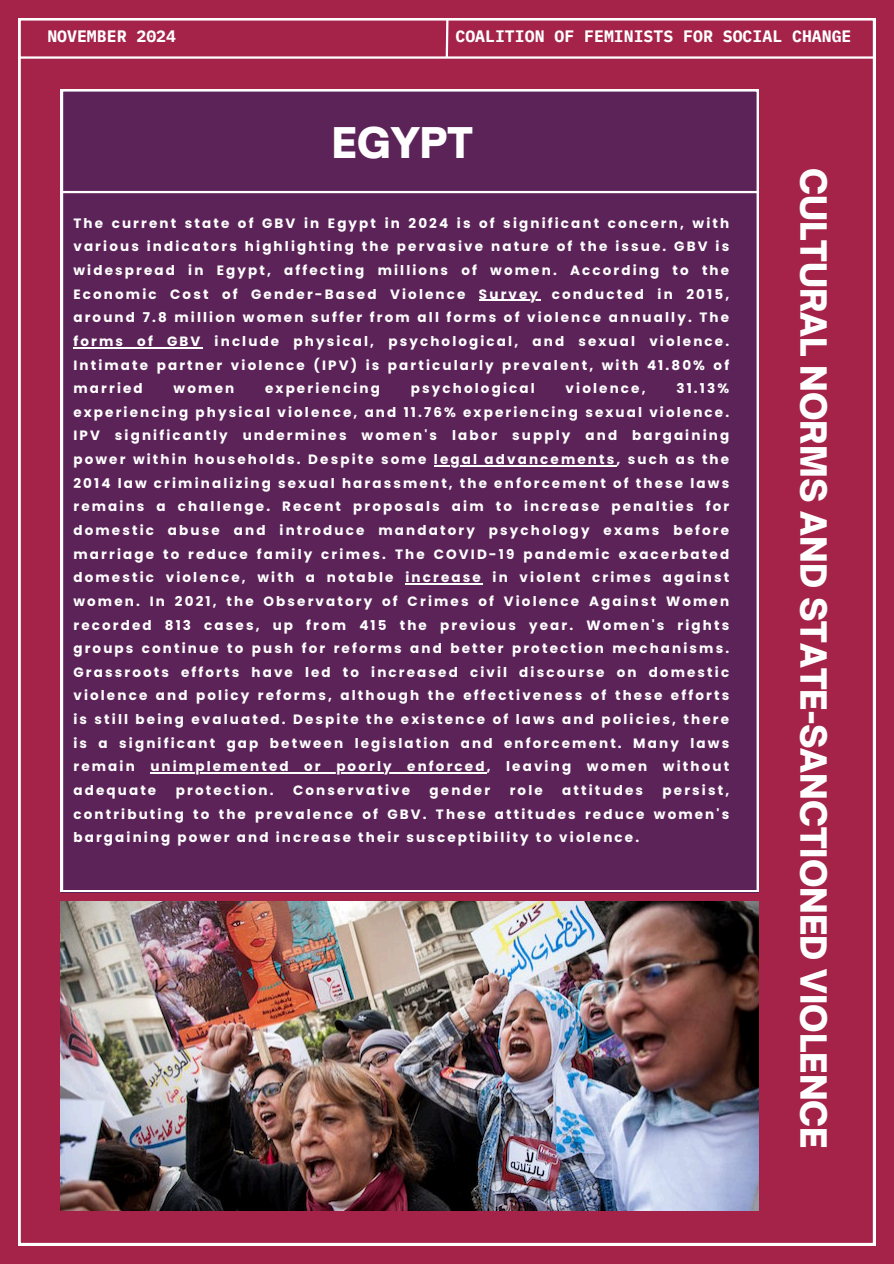
<style>
.page{position:relative;width:894px;height:1264px;background:#fff}
.page>*{position:absolute;margin:0;border:0;box-sizing:border-box;transform-origin:0 0}
.t1{font:900 40.5px "Open Sauce One";color:#fff}
.t2{font:900 34.5px "Open Sauce One";color:#fff}
.t3{font:700 16.5px "IBM Plex Mono";color:#fff}
.t4{font:700 13.5px/23.7px "Poppins";letter-spacing:.16em;color:#fff;text-align:justify}
</style>
<div class="page">
<div style="left:0;top:0;width:893px;height:1263px;background:#a52349"></div>
<div style="left:19px;top:18px;width:855px;height:1227px;background:#a52349"></div>
<svg style="left:444px;top:16px;width:5px;height:44px"></svg>
<hr style="left:20px;top:56px;width:854px;height:3px;background:#fff">
<div style="left:61px;top:89px;width:697px;height:802px;background:#5c2359"></div>
<hr style="left:61px;top:191px;width:697px;height:2px;background:#fff">
<hr style="left:479px;top:300px;width:61px;height:1px;background:#fff">
<hr style="left:73px;top:347px;width:129px;height:1px;background:#fff">
<hr style="left:434px;top:465px;width:182px;height:1px;background:#fff">
<hr style="left:405px;top:583px;width:78px;height:1px;background:#fff">
<hr style="left:150px;top:772px;width:336px;height:1px;background:#fff">
<img style="left:61px;top:901px;width:697px;height:309px">
<p class="t3" style="left:47px;top:26px;width:130px">NOVEMBER 2024</p>
<p class="t3" style="left:455px;top:26px;width:397px">COALITION OF FEMINISTS FOR SOCIAL CHANGE</p>
<p class="t1" style="left:332px;top:118px;width:142px">EGYPT</p>
<p class="t4" style="left:73px;top:211px;width:657px">The current state of GBV in Egypt in 2024 is of significant concern, with various indicators highlighting the pervasive nature of the issue. GBV is widespread in Egypt, affecting millions of women. According to the Economic Cost of Gender-Based Violence</p>
<h3 class="t4" style="left:73px;top:282px;width:657px;text-indent:405px">Survey conducted in 2015, around 7.8 million women suffer from all forms of violence annually. The forms of GBV include physical, psychological, and sexual violence.<br>Intimate partner violence (IPV) is particularly prevalent, with 41.80% of married</h3>
<h3 class="t4" style="left:174px;top:376px;width:62px">women</h3>
<h3 class="t4" style="left:265px;top:376px;width:116px">experiencing</h3>
<h3 class="t4" style="left:411px;top:376px;width:125px">psychological</h3>
<h3 class="t4" style="left:565px;top:376px;width:81px">violence,</h3>
<h3 class="t4" style="left:73px;top:376px;width:657px;text-indent:603px">31.13% experiencing physical violence, and 11.76% experiencing sexual violence.<br>IPV significantly undermines women's labor supply and bargaining power within households. Despite some</h3>
<h3 class="t4" style="left:73px;top:447px;width:657px;text-indent:360px">legal advancements, such as the 2014 law criminalizing sexual harassment, the enforcement of these laws remains a challenge. Recent proposals aim to increase penalties for domestic abuse and introduce mandatory psychology exams before marriage to reduce family crimes. The COVID-19 pandemic exacerbated domestic violence, with a notable increase in violent crimes against women. In 2021, the Observatory of Crimes of Violence Against Women recorded 813 cases, up from 415 the previous year. Women's rights groups continue to push for reforms and better protection mechanisms.<br>Grassroots efforts have led to increased civil discourse on domestic violence and policy reforms, although the effectiveness of these efforts is still being evaluated. Despite the existence of laws and policies, there is a significant gap between legislation and enforcement. Many laws remain</h3>
<h1 class="t4" style="left:73px;top:754px;width:657px;text-indent:77px">unimplemented or poorly enforced, leaving women without adequate</h1>
<h1 class="t4" style="left:73px;top:778px;width:657px;text-indent:589px">persist, contributing to the prevalence of GBV. These attitudes reduce women's bargaining power and increase their susceptibility to violence.</h1>
<h1 class="t4" style="left:176px;top:778px;width:99px">protection.</h1>
<h1 class="t4" style="left:293px;top:778px;width:118px">Conservative</h1>
<h1 class="t4" style="left:429px;top:778px;width:62px">gender</h1>
<h1 class="t4" style="left:509px;top:778px;width:35px">role</h1>
<h1 class="t4" style="left:562px;top:778px;width:82px">attitudes</h1>
<h2 class="t2" style="left:834px;top:168px;width:982px;rotate:90deg">CULTURAL NORMS AND STATE-SANCTIONED VIOLENCE</h2>
</div>
